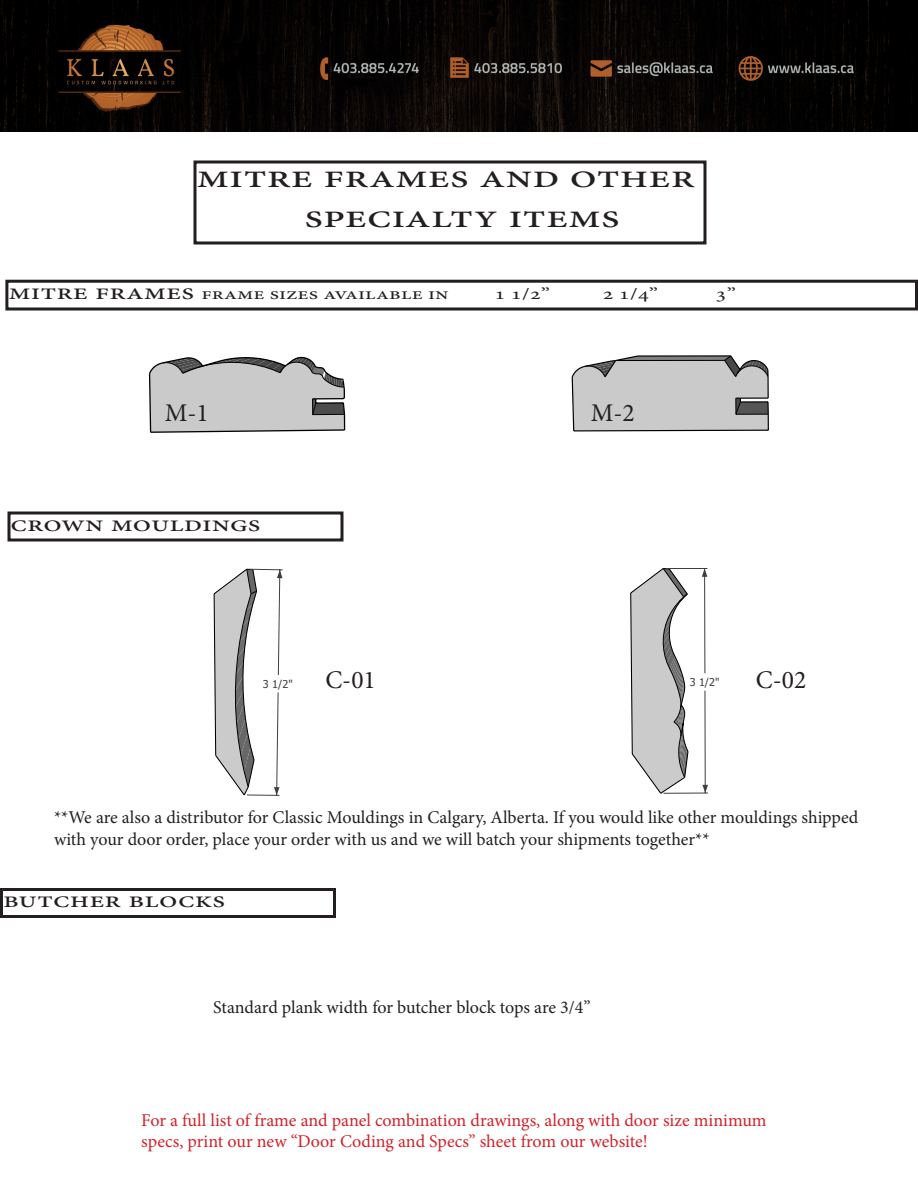
<style>
.page{position:relative;width:918px;height:1188px;background:#fff}
.page>*{position:absolute;margin:0;border:0;box-sizing:border-box;transform-origin:0 0}
.t1{font:33px "Minion Pro";color:#231f20;scale:1.4 1}
.t2{font:25.5px "Minion Pro";color:#231f20}
.t3{font:22.5px "Minion Pro";color:#231f20;scale:1.4 1}
.t4{font:18px/21.6px "Minion Pro";letter-spacing:-.005em;color:#231f20}
.t5{font:18px/21.6px "Minion Pro";color:#d1232a}
.t6{font:16.5px "Minion Pro";color:#231f20;scale:1.4 1}
.t7{font:10.95px "Tahoma";color:#3f3f3f}
.s1{font-size:22.5px}
</style>
<div class="page">
<div style="left:194px;top:160px;width:512px;height:84px;border:3px solid #231f20"></div>
<div style="left:5px;top:280px;width:913px;height:30px;border:3px solid #231f20"></div>
<svg style="left:148px;top:356px;width:198px;height:77px;background:#bbb"></svg>
<svg style="left:571px;top:355px;width:198px;height:77px;background:#bcbcbc"></svg>
<div style="left:8px;top:512px;width:336px;height:30px;border:3px solid #231f20"></div>
<svg style="left:213px;top:568px;width:70px;height:228px"></svg>
<svg style="left:630px;top:568px;width:59px;height:226px"></svg>
<hr style="left:666px;top:568px;width:41px;height:1px;background:#3f3f3f">
<hr style="left:663px;top:793px;width:45px;height:1px;background:#3f3f3f">
<hr style="left:704px;top:568px;width:1px;height:105px;background:#3f3f3f">
<hr style="left:705px;top:691px;width:1px;height:102px;background:#3f3f3f">
<svg style="left:702px;top:569px;width:5px;height:8px"></svg>
<svg style="left:702px;top:785px;width:6px;height:8px"></svg>
<div style="left:0;top:888px;width:336px;height:30px;border:3px solid #231f20"></div>
<img style="left:0;top:0;width:918px;height:131px">
<p class="t1" style="left:196px;top:155px;width:358px">Mitre frames and other</p>
<p class="t1" style="left:305px;top:194px;width:227px">specialty items</p>
<p class="t6" style="left:8px;top:283px;width:316px"><span class="s1">mitre frames</span> frame sizes available in</p>
<p class="t6" style="left:494px;top:283px;width:41px">1 1/2”</p>
<p class="t6" style="left:602px;top:283px;width:41px">2 1/4”</p>
<p class="t6" style="left:716px;top:283px;width:16px">3”</p>
<p class="t2" style="left:165px;top:396px;width:46px">M-1</p>
<p class="t2" style="left:591px;top:396px;width:46px">M-2</p>
<p class="t3" style="left:10px;top:509px;width:180px">crown mouldings</p>
<p class="t2" style="left:325px;top:663px;width:52px">C-01</p>
<p class="t2" style="left:756px;top:663px;width:52px">C-02</p>
<p class="t7" style="left:263px;top:677px;width:31px">3 1/2"</p>
<p class="t7" style="left:690px;top:675px;width:31px">3 1/2"</p>
<p class="t4" style="left:54px;top:807px;width:806px">**We are also a distributor for Classic Mouldings in Calgary, Alberta. If you would like other mouldings shipped with your door order, place your order with us and we will batch your shipments together**</p>
<p class="t3" style="left:3px;top:885px;width:160px">Butcher blocks</p>
<p class="t4" style="left:213px;top:996px;width:379px">Standard plank width for butcher block tops are 3/4”</p>
<p class="t5" style="left:141px;top:1109px;width:627px">For a full list of frame and panel combination drawings, along with door size minimum specs, print our new “Door Coding and Specs” sheet from our website!</p>
</div>
